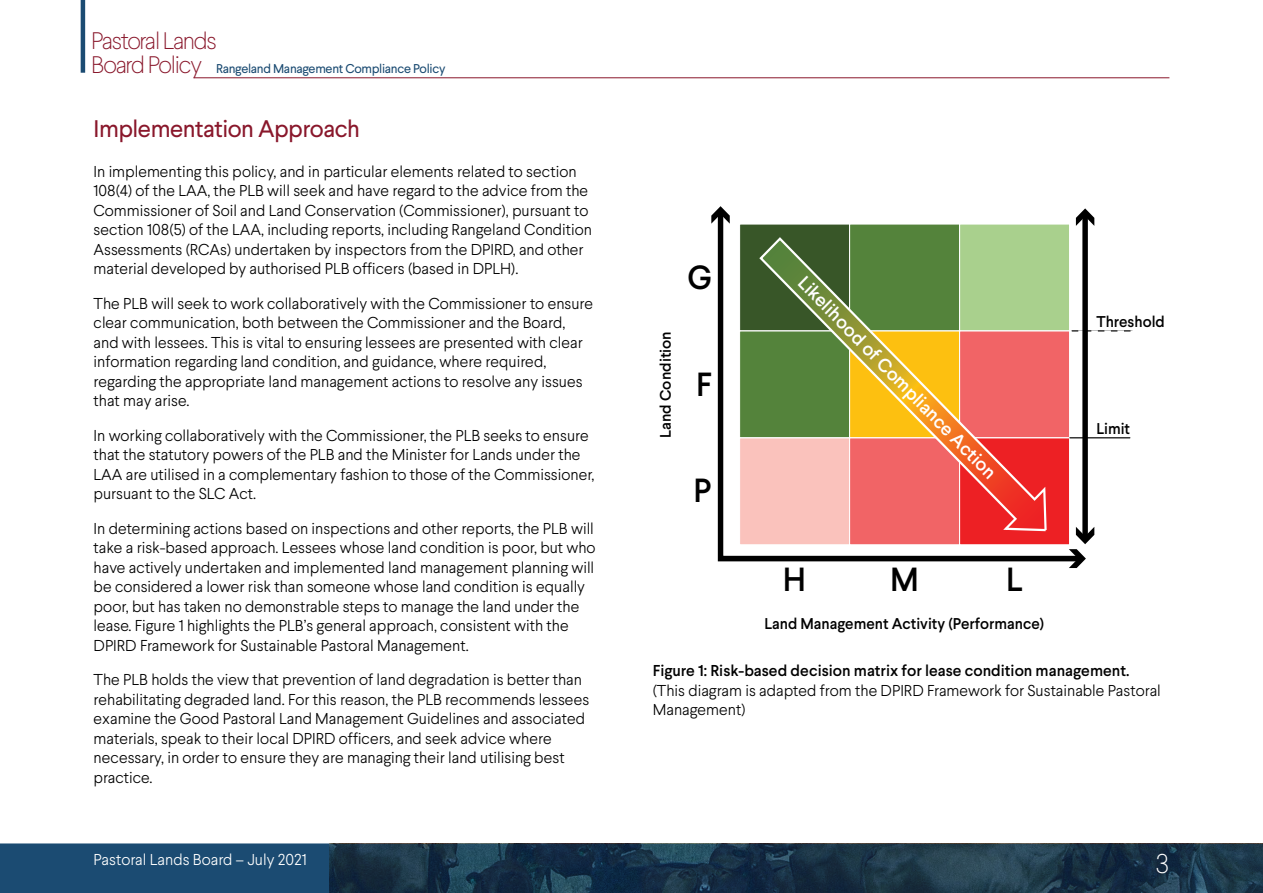
<style>
.page{position:relative;width:1263px;height:893px;background:#fff}
.page>*{position:absolute;margin:0;border:0;box-sizing:border-box;transform-origin:0 0}
.t1{font:500 33.45px "Larsseit";color:#000}
.t2{font:100 27px "Larsseit";color:#fff}
.t3{font:100 24px/23.5px "Larsseit";letter-spacing:-.05em;color:#89172b}
.Sub_Header_2{font:24px "Larsseit";letter-spacing:-.02em;color:#89172b}
.t4{font:500 18.75px "Larsseit";color:#fff}
.t5{font:300 15.75px/19.5px "Larsseit";color:#000}
.t6{font:300 15.75px "Larsseit";color:#fff}
.t7{font:500 15.6px "Larsseit";color:#000}
.t8{font:500 15.3px "Larsseit";color:#000}
.t9{font:12.75px "Larsseit";letter-spacing:-.025em;color:#1b4b72}
.s1{font-weight:500}
</style>
<div class="page">
<svg style="left:0;top:843px;width:1263px;height:50px;background:#1f4c70"></svg>
<img style="left:330px;top:844px;width:933px;height:49px">
<hr style="left:194px;top:78px;width:975px;height:1px;background:#89172b">
<hr style="left:81px;top:0;width:4px;height:73px;background:#1b4b72">
<svg style="left:717px;top:218px;width:365px;height:344px"></svg>
<svg style="left:711px;top:206px;width:19px;height:18px"></svg>
<div style="left:1082px;top:215px;width:6px;height:323px;background:#000"></div>
<svg style="left:1076px;top:208px;width:18px;height:18px"></svg>
<svg style="left:1069px;top:527px;width:25px;height:41px"></svg>
<hr style="left:1069px;top:437px;width:61px;height:1px;background:#000">
<svg style="left:1072px;top:330px;width:60px;height:1px"></svg>
<svg style="left:758px;top:236px;width:290px;height:296px;background:#b78a58"></svg>
<h3 class="t3" style="left:91px;top:29px;width:127px">Pastoral Lands<br>Board Policy</h3>
<p class="t9" style="left:216px;top:60px;width:231px">Rangeland Management Compliance Policy</p>
<p class="Sub_Header_2" style="left:94px;top:114px;width:268px">Implementation Approach</p>
<p class="t5" style="left:94px;top:161px;width:500px">In implementing this policy, and in particular elements related to section 108(4) of the LAA, the PLB will seek and have regard to the advice from the Commissioner of Soil and Land Conservation (Commissioner), pursuant to section 108(5) of the LAA, including reports, including Rangeland Condition Assessments (RCAs) undertaken by inspectors from the DPIRD, and other material developed by authorised PLB officers (based in DPLH).</p>
<p class="t5" style="left:94px;top:293px;width:501px">The PLB will seek to work collaboratively with the Commissioner to ensure clear communication, both between the Commissioner and the Board, and with lessees. This is vital to ensuring lessees are presented with clear information regarding land condition, and guidance, where required, regarding the appropriate land management actions to resolve any issues that may arise.</p>
<p class="t5" style="left:94px;top:425px;width:502px">In working collaboratively with the Commissioner, the PLB seeks to ensure that the statutory powers of the PLB and the Minister for Lands under the LAA are utilised in a complementary fashion to those of the Commissioner, pursuant to the SLC Act.</p>
<p class="t5" style="left:94px;top:518px;width:504px">In determining actions based on inspections and other reports, the PLB will take a risk-based approach. Lessees whose land condition is poor, but who have actively undertaken and implemented land management planning will be considered a lower risk than someone whose land condition is equally poor, but has taken no demonstrable steps to manage the land under the lease. Figure 1 highlights the PLB’s general approach, consistent with the DPIRD Framework for Sustainable Pastoral Management.</p>
<p class="t5" style="left:94px;top:670px;width:497px">The PLB holds the view that prevention of land degradation is better than rehabilitating degraded land. For this reason, the PLB recommends lessees examine the Good Pastoral Land Management Guidelines and associated materials, speak to their local DPIRD officers, and seek advice where necessary, in order to ensure they are managing their land utilising best practice.</p>
<p class="t8" style="left:656px;top:438px;width:108px;rotate:-90deg">Land Condition</p>
<p class="t1" style="left:687px;top:256px;width:26px">G</p>
<p class="t1" style="left:696px;top:363px;width:17px">F</p>
<p class="t1" style="left:694px;top:469px;width:19px">P</p>
<p class="t4" style="left:810px;top:271px;width:276px;rotate:46deg">Likelihood of Compliance Action</p>
<p class="t1" style="left:783px;top:558px;width:25px">H</p>
<p class="t1" style="left:890px;top:558px;width:30px">M</p>
<p class="t1" style="left:1006px;top:558px;width:18px">L</p>
<p class="t7" style="left:764px;top:614px;width:281px">Land Management Activity (Performance)</p>
<p class="t7" style="left:1096px;top:311px;width:70px">Threshold</p>
<p class="t7" style="left:1096px;top:418px;width:35px">Limit</p>
<p class="t5" style="left:653px;top:661px;width:510px"><span class="s1">Figure 1: Risk-based decision matrix for lease condition management. </span>(This diagram is adapted from the DPIRD Framework for Sustainable Pastoral<br>Management)</p>
<p class="t6" style="left:94px;top:849px;width:215px">Pastoral Lands Board – July 2021</p>
<h2 class="t2" style="left:1155px;top:847px;width:15px">3</h2>
</div>
